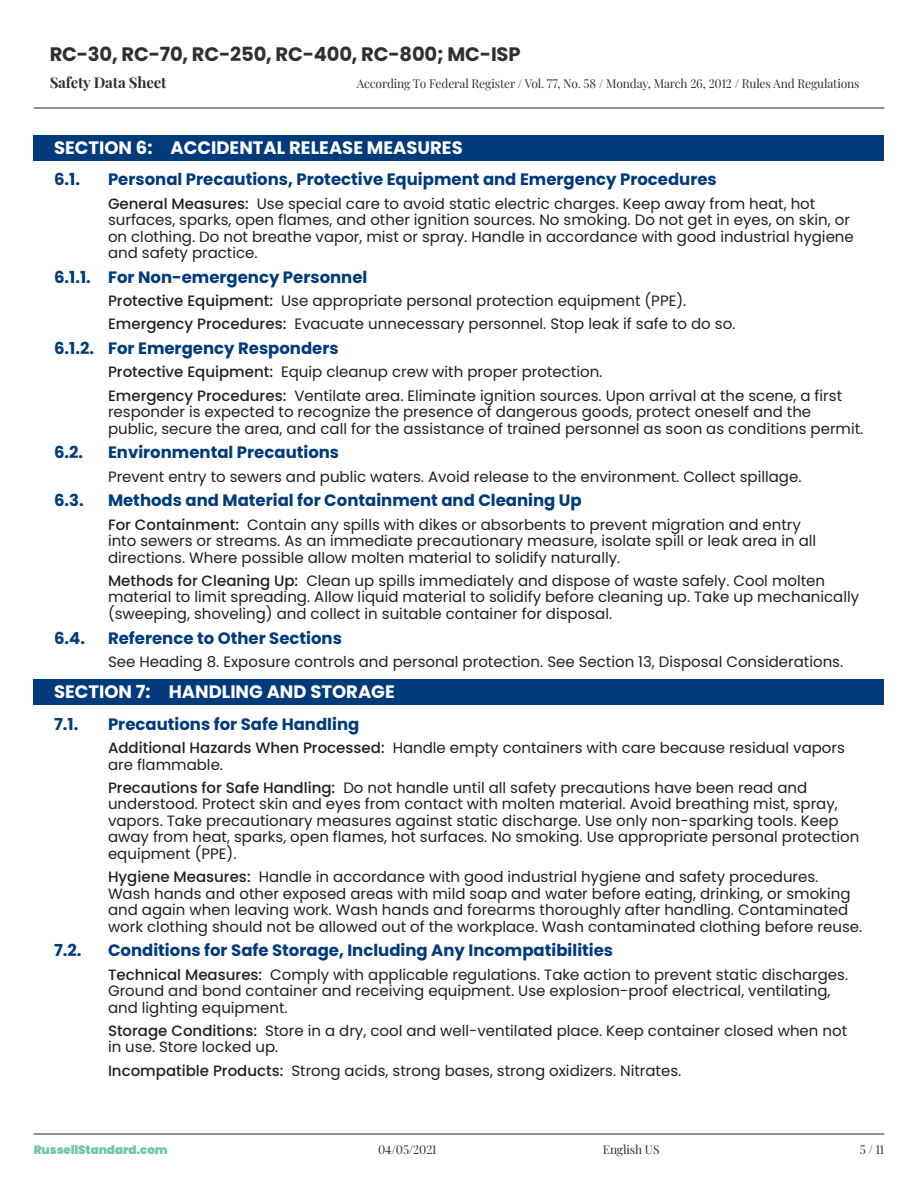
<style>
.page{position:relative;width:918px;height:1188px;background:#fff}
.page>*{position:absolute;margin:0;border:0;box-sizing:border-box;transform-origin:0 0}
.t1{font:700 19.5px "Poppins";letter-spacing:-.01em;color:#312f30}
.t2{font:700 18px "Poppins";color:#fff}
.t3{font:700 16.5px "Poppins";color:#013b7c}
.t4{font:15px/16.5px "Poppins";color:#231f20}
.t5{font:700 15px "Playfair Display";letter-spacing:-.01em;color:#312f30}
.t6{font:12px "Playfair Display";letter-spacing:-.01em;color:#312f30}
.t7{font:900 12px "Poppins";letter-spacing:-.01em;color:#70c7a5}
.s1{font-weight:500}
</style>
<div class="page">
<hr style="left:34px;top:1134px;width:850px;height:1px;background:#231f20">
<hr style="left:34px;top:108px;width:850px;height:1px;background:#231f20">
<div style="left:34px;top:135px;width:850px;height:25px;background:#013b7c"></div>
<div style="left:34px;top:680px;width:850px;height:25px;background:#013b7c"></div>
<h1 class="t1" style="left:50px;top:43px;width:472px">RC-30, RC-70, RC-250, RC-400, RC-800; MC-ISP</h1>
<p class="t5" style="left:50px;top:71px;width:118px">Safety Data Sheet</p>
<p class="t6" style="left:357px;top:74px;width:504px">According To Federal Register / Vol. 77, No. 58 / Monday, March 26, 2012 / Rules And Regulations</p>
<p class="t2" style="left:54px;top:137px;width:410px">SECTION 6: ACCIDENTAL RELEASE MEASURES</p>
<p class="t3" style="left:54px;top:170px;width:28px">6.1.</p>
<p class="t3" style="left:108px;top:170px;width:610px">Personal Precautions, Protective Equipment and Emergency Procedures</p>
<p class="t4" style="left:108px;top:195px;width:747px"><span class="s1">General Measures:</span> Use special care to avoid static electric charges. Keep away from heat, hot surfaces, sparks, open flames, and other ignition sources. No smoking. Do not get in eyes, on skin, or on clothing. Do not breathe vapor, mist or spray. Handle in accordance with good industrial hygiene and safety practice.</p>
<p class="t3" style="left:54px;top:268px;width:315px">6.1.1. For Non-emergency Personnel</p>
<p class="t4" style="left:108px;top:289px;width:629px;line-height:23.2px"><span class="s1">Protective Equipment:</span> Use appropriate personal protection equipment (PPE).<br><span class="s1">Emergency Procedures:</span> Evacuate unnecessary personnel. Stop leak if safe to do so.</p>
<p class="t3" style="left:54px;top:339px;width:286px">6.1.2. For Emergency Responders</p>
<p class="t4" style="left:108px;top:361px;width:736px;line-height:23.2px"><span class="s1">Protective Equipment:</span> Equip cleanup crew with proper protection.<br><span class="s1">Emergency Procedures:</span> Ventilate area. Eliminate ignition sources. Upon arrival at the scene, a first</p>
<p class="t4" style="left:108px;top:404px;width:757px">responder is expected to recognize the presence of dangerous goods, protect oneself and the public, secure the area, and call for the assistance of trained personnel as soon as conditions permit.</p>
<p class="t3" style="left:54px;top:443px;width:31px">6.2.</p>
<p class="t3" style="left:108px;top:443px;width:233px">Environmental Precautions</p>
<p class="t4" style="left:108px;top:468px;width:695px">Prevent entry to sewers and public waters. Avoid release to the environment. Collect spillage.</p>
<p class="t3" style="left:54px;top:491px;width:31px">6.3.</p>
<p class="t3" style="left:108px;top:491px;width:475px">Methods and Material for Containment and Cleaning Up</p>
<p class="t4" style="left:108px;top:516px;width:710px"><span class="s1">For Containment:</span> Contain any spills with dikes or absorbents to prevent migration and entry into sewers or streams. As an immediate precautionary measure, isolate spill or leak area in all directions. Where possible allow molten material to solidify naturally.</p>
<p class="t4" style="left:108px;top:572px;width:753px"><span class="s1">Methods for Cleaning Up:</span> Clean up spills immediately and dispose of waste safely. Cool molten material to limit spreading. Allow liquid material to solidify before cleaning up. Take up mechanically (sweeping, shoveling) and collect in suitable container for disposal.</p>
<p class="t3" style="left:54px;top:628px;width:32px">6.4.</p>
<p class="t3" style="left:108px;top:628px;width:235px">Reference to Other Sections</p>
<p class="t4" style="left:108px;top:653px;width:737px">See Heading 8. Exposure controls and personal protection. See Section 13, Disposal Considerations.</p>
<p class="t2" style="left:54px;top:682px;width:342px">SECTION 7: HANDLING AND STORAGE</p>
<p class="t3" style="left:54px;top:715px;width:26px">7.1.</p>
<p class="t3" style="left:108px;top:715px;width:253px">Precautions for Safe Handling</p>
<p class="t4" style="left:108px;top:740px;width:738px"><span class="s1">Additional Hazards When Processed:</span> Handle empty containers with care because residual vapors are flammable.</p>
<p class="t4" style="left:108px;top:779px;width:753px"><span class="s1">Precautions for Safe Handling:</span> Do not handle until all safety precautions have been read and understood. Protect skin and eyes from contact with molten material. Avoid breathing mist, spray, vapors. Take precautionary measures against static discharge. Use only non-sparking tools. Keep away from heat, sparks, open flames, hot surfaces. No smoking. Use appropriate personal protection equipment (PPE).</p>
<p class="t4" style="left:108px;top:869px;width:756px"><span class="s1">Hygiene Measures:</span> Handle in accordance with good industrial hygiene and safety procedures.<br>Wash hands and other exposed areas with mild soap and water before eating, drinking, or smoking and again when leaving work. Wash hands and forearms thoroughly after handling. Contaminated work clothing should not be allowed out of the workplace. Wash contaminated clothing before reuse.</p>
<p class="t3" style="left:54px;top:941px;width:29px">7.2.</p>
<p class="t3" style="left:108px;top:941px;width:507px">Conditions for Safe Storage, Including Any Incompatibilities</p>
<p class="t4" style="left:108px;top:966px;width:742px"><span class="s1">Technical Measures:</span> Comply with applicable regulations. Take action to prevent static discharges.<br>Ground and bond container and receiving equipment. Use explosion-proof electrical, ventilating, and lighting equipment.</p>
<p class="t4" style="left:108px;top:1022px;width:741px"><span class="s1">Storage Conditions:</span> Store in a dry, cool and well-ventilated place. Keep container closed when not in use. Store locked up.</p>
<p class="t4" style="left:108px;top:1062px;width:575px"><span class="s1">Incompatible Products:</span> Strong acids, strong bases, strong oxidizers. Nitrates.</p>
<p class="t7" style="left:34px;top:1143px;width:136px">RussellStandard.com</p>
<p class="t6" style="left:378px;top:1140px;width:60px">04/05/2021</p>
<p class="t6" style="left:603px;top:1140px;width:58px">English US</p>
<p class="t6" style="left:860px;top:1140px;width:26px">5/11</p>
</div>
